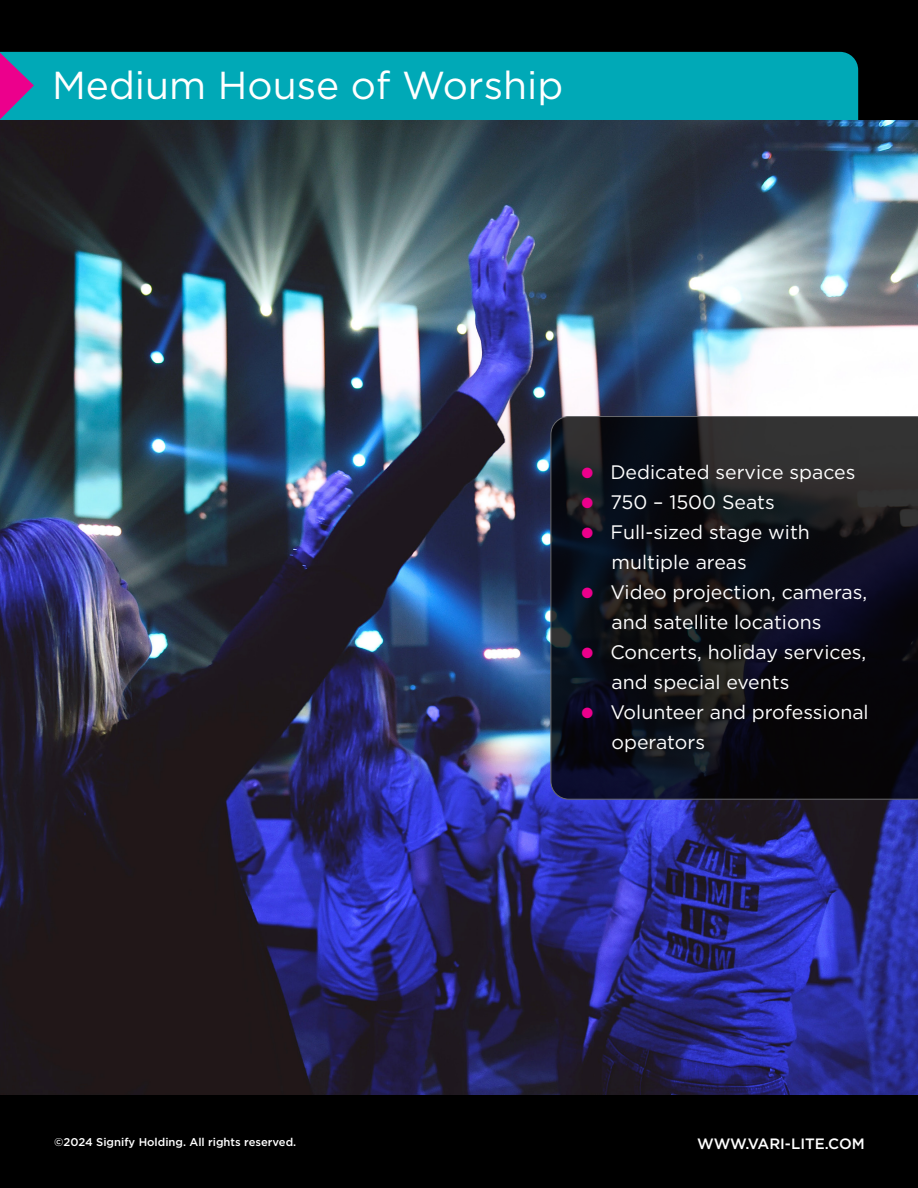
<style>
.page{position:relative;width:918px;height:1188px;background:#fff}
.page>*{position:absolute;margin:0;border:0;box-sizing:border-box;transform-origin:0 0}
.t1{font:39px "Gotham";color:#fff}
.t2{font:19.5px/30px "Gotham";color:#fff}
.t3{font:500 15px "Gotham";color:#fff}
.t4{font:500 11.25px "Gotham";color:#fff}
</style>
<div class="page">
<img style="left:0;top:120px;width:918px;height:976px">
<div style="left:0;top:0;width:918px;height:120px;background:#000"></div>
<div style="left:0;top:52px;width:858px;height:68px;background:#00a9b7"></div>
<svg style="left:0;top:53px;width:34px;height:66px;background:#7653a1"></svg>
<svg style="left:551px;top:416px;width:367px;height:384px;background:#11121a"></svg>
<div style="left:0;top:1096px;width:918px;height:92px;background:#000"></div>
<h1 class="t1" style="left:52px;top:60px;width:513px">Medium House of Worship</h1>
<p class="t2" style="left:582px;top:457px;width:275px"><sup>■</sup> Dedicated service spaces</p>
<p class="t2" style="left:582px;top:487px;width:194px"><sup>■</sup> 750 – 1500 Seats</p>
<p class="t2" style="left:612px;top:517px;width:200px;text-indent:-29px"><sup>■</sup> Full-sized stage with multiple areas</p>
<p class="t2" style="left:612px;top:577px;width:257px;text-indent:-29px"><sup>■</sup> Video projection, cameras, and satellite locations</p>
<p class="t2" style="left:612px;top:637px;width:256px;text-indent:-29px"><sup>■</sup> Concerts, holiday services, and special events</p>
<p class="t2" style="left:612px;top:697px;width:259px;text-indent:-29px"><sup>■</sup> Volunteer and professional operators</p>
<p class="t4" style="left:54px;top:1134px;width:244px">©2024 Signify Holding. All rights reserved.</p>
<p class="t3" style="left:697px;top:1134px;width:169px">WWW.VARI-LITE.COM</p>
</div>
